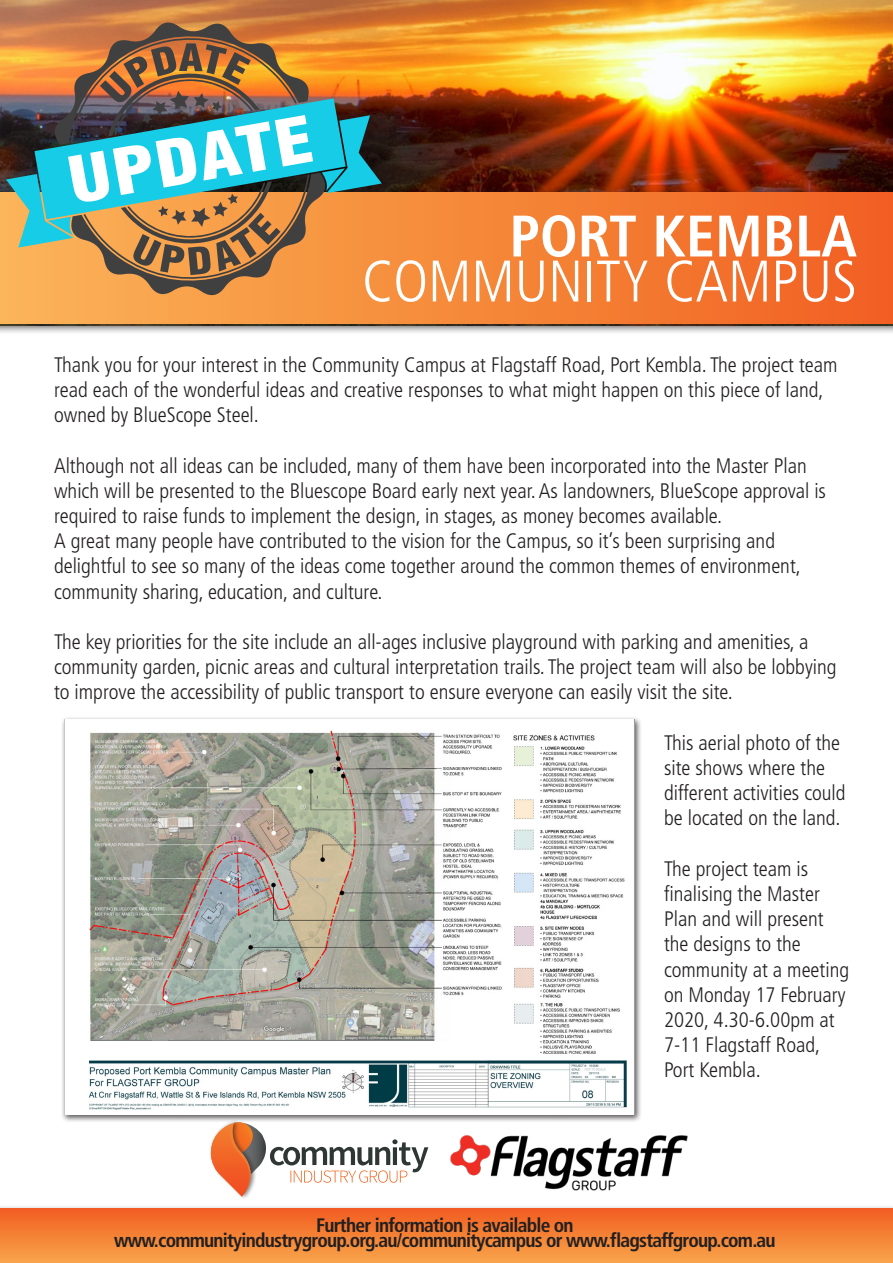
<style>
.page{position:relative;width:893px;height:1263px;background:#fff}
.page>*{position:absolute;margin:0;border:0;box-sizing:border-box;transform-origin:0 0}
.t1{font:300 condensed 58.5px/45px "Frutiger";color:#fff;text-align:right}
.t2{font:300 condensed 21px/25.2px "Frutiger";color:#231f20}
.t3{font:700 condensed 19.5px "Frutiger";letter-spacing:-.04em;color:#231f20}
.s1{font-weight:700}
</style>
<div class="page">
<div style="left:0;top:1204px;width:893px;height:59px;background:#231f20;opacity:.75"></div>
<div style="left:0;top:1209px;width:893px;height:54px;background:linear-gradient(to bottom,#f15e21,#f8a44b)"></div>
<img style="left:0;top:0;width:893px;height:187px">
<div style="left:0;top:187px;width:893px;height:148px;background:#231f20;opacity:.75"></div>
<div style="left:0;top:192px;width:893px;height:132px;background:linear-gradient(to right,#fbb558,#f16020)"></div>
<img style="left:451px;top:1135px;width:237px;height:56px">
<svg style="left:210px;top:1122px;width:218px;height:75px"></svg>
<div style="left:61px;top:716px;width:581px;height:406px;background:#231f20;opacity:.75"></div>
<img style="left:64px;top:720px;width:570px;height:395px">
<svg style="left:52px;top:20px;width:276px;height:278px;background:#c78145"></svg>
<img style="left:6px;top:43px;width:376px;height:232px">
<p class="t1" style="left:362px;top:215px;width:497px"><span class="s1">PORT KEMBLA<br></span>COMMUNITY CAMPUS</p>
<p class="t2" style="left:54px;top:352px;width:785px">Thank you for your interest in the Community Campus at Flagstaff Road, Port Kembla. The project team read each of the wonderful ideas and creative responses to what might happen on this piece of land, owned by BlueScope Steel.</p>
<p class="t2" style="left:54px;top:453px;width:773px">Although not all ideas can be included, many of them have been incorporated into the Master Plan which will be presented to the Bluescope Board early next year. As landowners, BlueScope approval is required to raise funds to implement the design, in stages, as money becomes available.</p>
<p class="t2" style="left:54px;top:528px;width:748px">A great many people have contributed to the vision for the Campus, so it’s been surprising and delightful to see so many of the ideas come together around the common themes of environment, community sharing, education, and culture.</p>
<p class="t2" style="left:54px;top:629px;width:784px">The key priorities for the site include an all-ages inclusive playground with parking and amenities, a community garden, picnic areas and cultural interpretation trails. The project team will also be lobbying to improve the accessibility of public transport to ensure everyone can easily visit the site.</p>
<p class="t2" style="left:664px;top:730px;width:183px">This aerial photo of the site shows where the different activities could be located on the land.</p>
<p class="t2" style="left:664px;top:856px;width:187px">The project team is finalising the Master<br>Plan and will present the designs to the community at a meeting on Monday 17 February<br>2020, 4.30-6.00pm at<br>7-11 Flagstaff Road,<br>Port Kembla.</p>
<p class="t3" style="left:316px;top:1214px;width:259px">Further information is available on</p>
<p class="t3" style="left:114px;top:1229px;width:663px">www.communityindustrygroup.org.au/communitycampus or www.flagstaffgroup.com.au</p>
</div>
